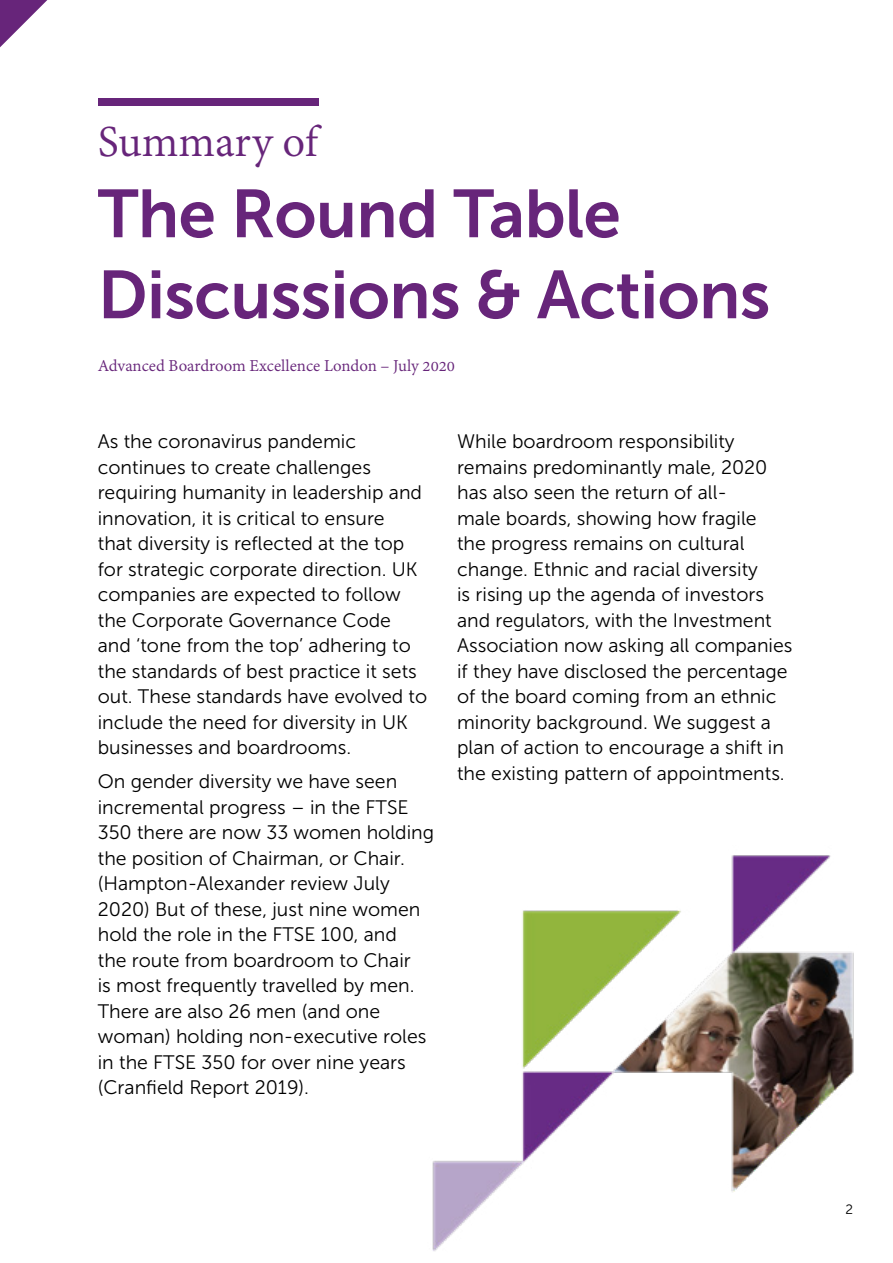
<style>
.page{position:relative;width:893px;height:1263px;background:#fff}
.page>*{position:absolute;margin:0;border:0;box-sizing:border-box;transform-origin:0 0}
._1_Head__big{font:67.5px/81px "Museo Sans 700";letter-spacing:-.01em;color:#67257a}
._2_Heead{font:48px "Adobe Devanagari";color:#67257a}
.Body__2020{font:19.5px/25.5px "Museo Sans 300";color:#000}
._2_Heead-2{font:18px "Adobe Devanagari";color:#67257a}
.Body__2020-2{font:13.5px "Museo Sans 300";color:#000}
</style>
<div class="page">
<img style="left:432px;top:855px;width:422px;height:396px">
<div style="left:98px;top:98px;width:220px;height:8px;background:#67257a"></div>
<svg style="left:0;top:0;width:47px;height:47px"></svg>
<p class="_2_Heead" style="left:98px;top:115px;width:222px">Summary of</p>
<p class="_1_Head__big" style="left:98px;top:173px;width:674px">The Round Table<br>Discussions &amp; Actions</p>
<p class="_2_Heead-2" style="left:98px;top:356px;width:359px">Advanced Boardroom Excellence London – July 2020</p>
<p class="Body__2020" style="left:98px;top:429px;width:331px">As the coronavirus pandemic continues to create challenges requiring humanity in leadership and innovation, it is critical to ensure<br>that diversity is reflected at the top for strategic corporate direction. UK companies are expected to follow the Corporate Governance Code and ‘tone from the top’ adhering to the standards of best practice it sets out. These standards have evolved to include the need for diversity in UK businesses and boardrooms.</p>
<p class="Body__2020" style="left:98px;top:769px;width:338px">On gender diversity we have seen incremental progress – in the FTSE<br>350 there are now 33 women holding the position of Chairman, or Chair. (Hampton-Alexander review July<br>2020) But of these, just nine women hold the role in the FTSE 100, and<br>the route from boardroom to Chair<br>is most frequently travelled by men.<br>There are also 26 men (and one woman) holding non-executive roles in the FTSE 350 for over nine years (Cranfield Report 2019).</p>
<p class="Body__2020" style="left:457px;top:429px;width:337px">While boardroom responsibility remains predominantly male, 2020 has also seen the return of all-<br>male boards, showing how fragile<br>the progress remains on cultural change. Ethnic and racial diversity<br>is rising up the agenda of investors and regulators, with the Investment Association now asking all companies if they have disclosed the percentage of the board coming from an ethnic minority background. We suggest a plan of action to encourage a shift in the existing pattern of appointments.</p>
<p class="Body__2020-2" style="left:846px;top:1202px;width:9px">2</p>
</div>
